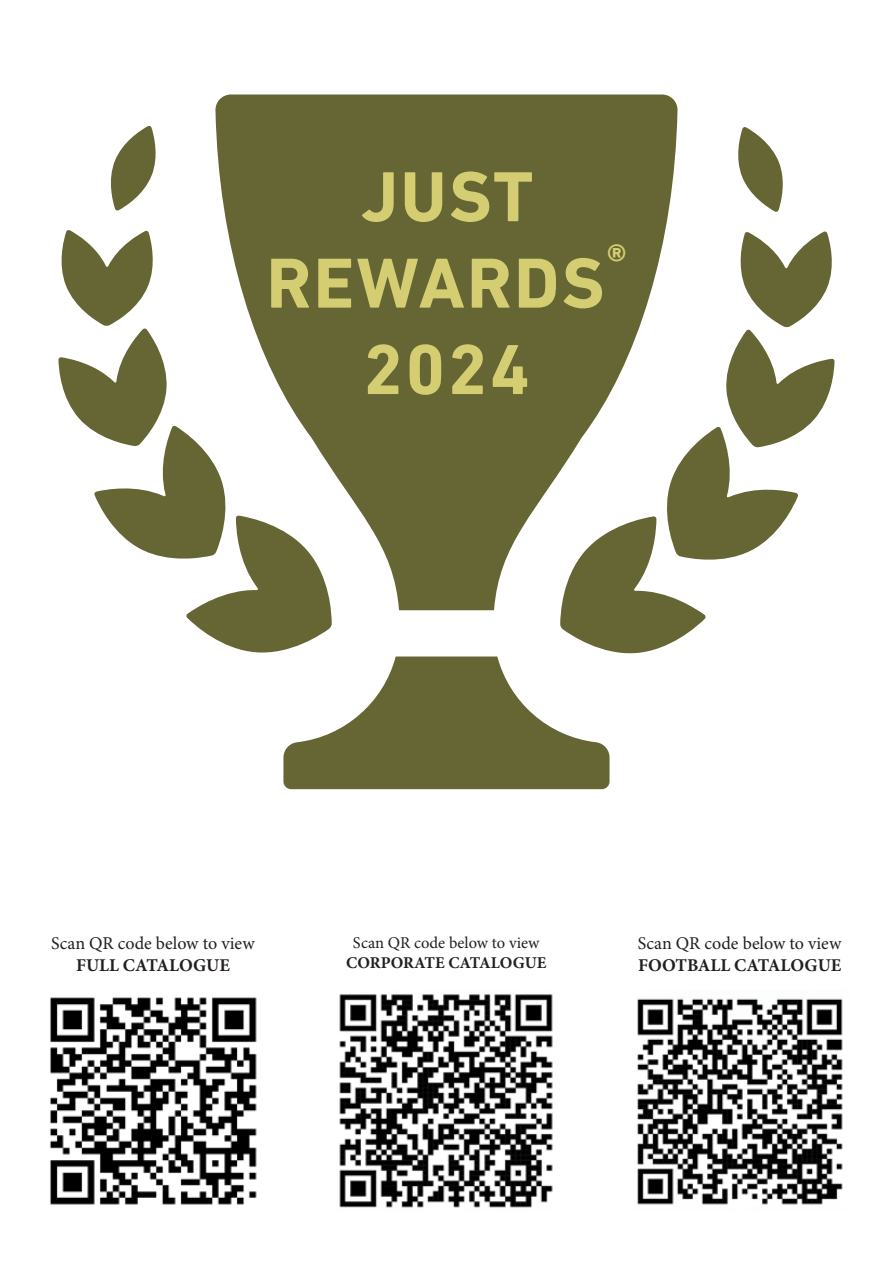
<style>
.page{position:relative;width:893px;height:1263px;background:#fff}
.page>*{position:absolute;margin:0;border:0;box-sizing:border-box;transform-origin:0 0}
.t1{font:700 72px "DIN Next LT Pro";letter-spacing:.03em;color:#d4cd72}
.t2{font:700 45px "DIN Next LT Pro";color:#d4cd72}
.t3{font:18px/21.6px "Minion Pro";color:#231f20;text-align:center}
.t4{font:16.5px/19.8px "Minion Pro";color:#231f20;text-align:center}
.s1{font-weight:700}
</style>
<div class="page">
<img style="left:50px;top:997px;width:207px;height:208px">
<img style="left:339px;top:994px;width:214px;height:214px">
<img style="left:637px;top:998px;width:206px;height:207px">
<div style="left:215px;top:95px;width:463px;height:135px;background:#656633"></div>
<svg style="left:111px;top:125px;width:45px;height:86px"></svg>
<svg style="left:58px;top:230px;width:777px;height:559px"></svg>
<svg style="left:738px;top:127px;width:45px;height:85px"></svg>
<p class="t1" style="left:361px;top:155px;width:174px">JUST</p>
<p class="t1" style="left:266px;top:241px;width:339px">REWARDS</p>
<p class="t2" style="left:607px;top:233px;width:21px">®</p>
<p class="t1" style="left:363px;top:327px;width:168px">2024</p>
<p class="t3" style="left:51px;top:932px;width:205px">Scan QR code below to view<br><span class="s1">FULL CATALOGUE</span></p>
<p class="t4" style="left:346px;top:933px;width:202px">Scan QR code below to view<br><span class="s1">CORPORATE CATALOGUE</span></p>
<p class="t3" style="left:638px;top:932px;width:205px;text-align:left">Scan QR code below to view<br><span class="s1">FOOTBALL CATALOGUE</span></p>
</div>
